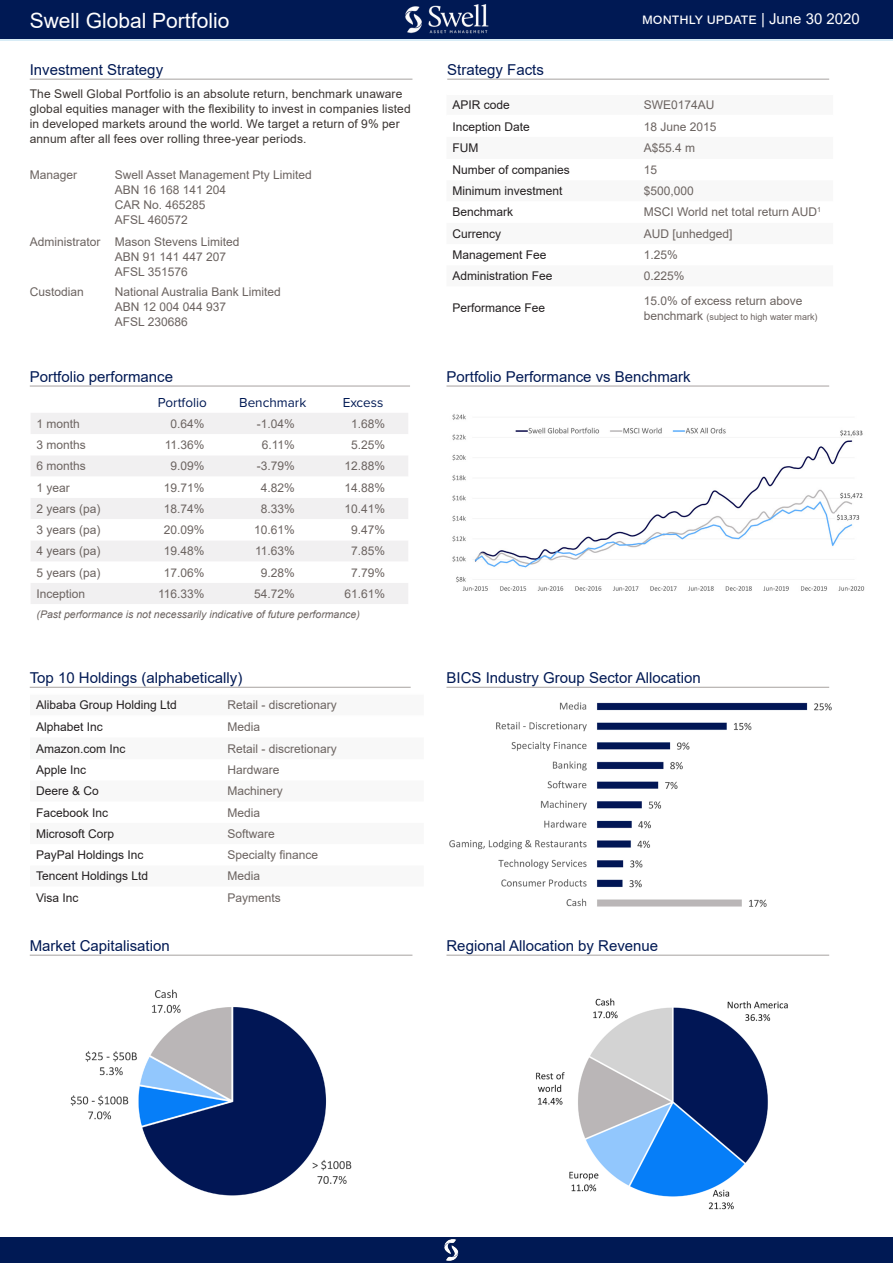
<style>
.page{position:relative;width:893px;height:1263px;background:#fff}
.page>*{position:absolute;margin:0;border:0;box-sizing:border-box;transform-origin:0 0}
.t1{font:21px "Arial";color:#fff}
.Blue_heading{font:15px "Arial";color:#001954}
.t2{font:15px "Arial";color:#fff}
.Table_heading_blue{font:13.5px "Proxima Nova";color:#001954}
.Top_10_list{font:12px/15px "Arial";color:#6b6360}
.Table_left{font:12px "Arial";color:#231f20}
.Text{font:12px/15px "Arial";letter-spacing:.01em;color:#3b3532}
.Table_numbers{font:12px "Arial";color:#6b6360}
.Table_left-2{font:12px "Arial";color:#6b6360}
.Table_note{font:italic 10.5px "Arial";color:#6b6360}
.Top_10_list-2{font:9px "Arial";color:#6b6360}
.s1{font-size:12px}
</style>
<div class="page">
<svg style="left:0;top:38px;width:893px;height:2px;background:#6c82a5"></svg>
<div style="left:0;top:0;width:893px;height:38px;background:#001954"></div>
<div style="left:0;top:1237px;width:893px;height:26px;background:#001954"></div>
<img style="left:444px;top:1239px;width:15px;height:22px">
<hr style="left:30px;top:79px;width:382px;height:1px;background:#a7a2a0">
<div style="left:31px;top:413px;width:377px;height:21px;background:#f1f0f1"></div>
<svg style="left:31px;top:456px;width:377px;height:148px;fill:#f1f0f1"></svg>
<hr style="left:30px;top:386px;width:380px;height:1px;background:#a7a2a0">
<hr style="left:447px;top:79px;width:382px;height:1px;background:#a7a2a0">
<hr style="left:30px;top:687px;width:381px;height:1px;background:#a7a2a0">
<hr style="left:446px;top:386px;width:383px;height:1px;background:#a7a2a0">
<hr style="left:446px;top:955px;width:383px;height:1px;background:#a7a2a0">
<hr style="left:446px;top:687px;width:383px;height:1px;background:#a7a2a0">
<hr style="left:30px;top:955px;width:382px;height:1px;background:#a7a2a0">
<img style="left:449px;top:702px;width:383px;height:205px">
<img style="left:70px;top:989px;width:282px;height:207px">
<img style="left:536px;top:998px;width:252px;height:212px">
<img style="left:405px;top:4px;width:84px;height:30px">
<img style="left:452px;top:414px;width:413px;height:177px">
<h1 class="t1" style="left:30px;top:6px;width:201px">Swell Global Portfolio</h1>
<p class="t2" style="left:642px;top:8px;width:219px">monthly update | June 30 2020</p>
<p class="Blue_heading" style="left:30px;top:59px;width:135px">Investment Strategy</p>
<p class="Text" style="left:30px;top:86px;width:382px">The Swell Global Portfolio is an absolute return, benchmark unaware global equities manager with the flexibility to invest in companies listed in developed markets around the world. We target a return of 9% per annum after all fees over rolling three-year periods.</p>
<p class="Blue_heading" style="left:447px;top:59px;width:98px">Strategy Facts</p>
<p class="Table_left" style="left:452px;top:97px;width:59px">APIR code</p>
<p class="Top_10_list" style="left:644px;top:98px;width:72px">SWE0174AU</p>
<p class="Table_left" style="left:452px;top:118px;width:79px">Inception Date</p>
<p class="Top_10_list" style="left:644px;top:119px;width:74px">18 June 2015</p>
<p class="Table_left" style="left:452px;top:140px;width:27px">FUM</p>
<p class="Top_10_list" style="left:644px;top:140px;width:53px">A$55.4 m</p>
<p class="Table_left" style="left:452px;top:161px;width:119px">Number of companies</p>
<p class="Top_10_list" style="left:644px;top:162px;width:15px">15</p>
<p class="Table_left" style="left:452px;top:183px;width:112px">Minimum investment</p>
<p class="Top_10_list" style="left:644px;top:183px;width:52px">$500,000</p>
<p class="Table_left" style="left:452px;top:204px;width:62px">Benchmark</p>
<p class="Top_10_list" style="left:644px;top:205px;width:179px">MSCI World net total return AUD<sup>1</sup></p>
<p class="Table_left" style="left:452px;top:225px;width:50px">Currency</p>
<p class="Top_10_list" style="left:644px;top:226px;width:90px">AUD [unhedged]</p>
<p class="Table_left" style="left:452px;top:246px;width:96px">Management Fee</p>
<p class="Top_10_list" style="left:644px;top:247px;width:36px">1.25%</p>
<p class="Table_left" style="left:452px;top:268px;width:102px">Administration Fee</p>
<p class="Top_10_list" style="left:644px;top:268px;width:42px">0.225%</p>
<p class="Table_left" style="left:452px;top:300px;width:94px">Performance Fee</p>
<p class="Table_left-2" style="left:30px;top:167px;width:49px">Manager</p>
<p class="Top_10_list" style="left:115px;top:167px;width:199px">Swell Asset Management Pty Limited<br>ABN 16 168 141 204<br>CAR No. 465285<br>AFSL 460572</p>
<p class="Table_left-2" style="left:30px;top:234px;width:72px">Administrator</p>
<p class="Top_10_list" style="left:115px;top:234px;width:126px">Mason Stevens Limited<br>ABN 91 141 447 207<br>AFSL 351576</p>
<p class="Table_left-2" style="left:30px;top:284px;width:56px">Custodian</p>
<p class="Top_10_list" style="left:115px;top:284px;width:168px">National Australia Bank Limited<br>ABN 12 004 044 937<br>AFSL 230686</p>
<p class="Top_10_list" style="left:644px;top:293px;width:160px">15.0% of excess return above</p>
<p class="Top_10_list-2" style="left:644px;top:310px;width:175px"><span class="s1">benchmark</span> (subject to high water mark)</p>
<p class="Blue_heading" style="left:30px;top:366px;width:145px">Portfolio performance</p>
<p class="Table_heading_blue" style="left:158px;top:394px;width:51px">Portfolio</p>
<p class="Table_heading_blue" style="left:239px;top:394px;width:69px">Benchmark</p>
<p class="Table_heading_blue" style="left:343px;top:394px;width:42px">Excess</p>
<p class="Table_left-2" style="left:37px;top:415px;width:45px">1 month</p>
<p class="Table_numbers" style="left:171px;top:415px;width:36px">0.64%</p>
<p class="Table_numbers" style="left:257px;top:415px;width:40px">-1.04%</p>
<p class="Table_numbers" style="left:351px;top:415px;width:36px">1.68%</p>
<p class="Table_left-2" style="left:37px;top:437px;width:51px">3 months</p>
<p class="Table_numbers" style="left:165px;top:437px;width:41px">11.36%</p>
<p class="Table_numbers" style="left:262px;top:437px;width:35px">6.11%</p>
<p class="Table_numbers" style="left:351px;top:437px;width:36px">5.25%</p>
<p class="Table_left-2" style="left:37px;top:458px;width:51px">6 months</p>
<p class="Table_numbers" style="left:171px;top:458px;width:36px">9.09%</p>
<p class="Table_numbers" style="left:257px;top:458px;width:40px">-3.79%</p>
<p class="Table_numbers" style="left:345px;top:458px;width:42px">12.88%</p>
<p class="Table_left-2" style="left:37px;top:479px;width:35px">1 year</p>
<p class="Table_numbers" style="left:164px;top:479px;width:42px">19.71%</p>
<p class="Table_numbers" style="left:261px;top:479px;width:36px">4.82%</p>
<p class="Table_numbers" style="left:345px;top:479px;width:42px">14.88%</p>
<p class="Table_left-2" style="left:37px;top:500px;width:66px">2 years (pa)</p>
<p class="Table_numbers" style="left:164px;top:500px;width:42px">18.74%</p>
<p class="Table_numbers" style="left:261px;top:500px;width:36px">8.33%</p>
<p class="Table_numbers" style="left:345px;top:500px;width:42px">10.41%</p>
<p class="Table_left-2" style="left:37px;top:522px;width:66px">3 years (pa)</p>
<p class="Table_numbers" style="left:164px;top:522px;width:42px">20.09%</p>
<p class="Table_numbers" style="left:254px;top:522px;width:42px">10.61%</p>
<p class="Table_numbers" style="left:351px;top:522px;width:36px">9.47%</p>
<p class="Table_left-2" style="left:37px;top:543px;width:66px">4 years (pa)</p>
<p class="Table_numbers" style="left:164px;top:543px;width:42px">19.48%</p>
<p class="Table_numbers" style="left:255px;top:543px;width:41px">11.63%</p>
<p class="Table_numbers" style="left:351px;top:543px;width:36px">7.85%</p>
<p class="Table_left-2" style="left:37px;top:564px;width:66px">5 years (pa)</p>
<p class="Table_numbers" style="left:164px;top:564px;width:42px">17.06%</p>
<p class="Table_numbers" style="left:261px;top:564px;width:36px">9.28%</p>
<p class="Table_numbers" style="left:351px;top:564px;width:36px">7.79%</p>
<p class="Table_left-2" style="left:37px;top:585px;width:50px">Inception</p>
<p class="Table_numbers" style="left:158px;top:585px;width:48px">116.33%</p>
<p class="Table_numbers" style="left:254px;top:585px;width:42px">54.72%</p>
<p class="Table_numbers" style="left:345px;top:585px;width:42px">61.61%</p>
<p class="Table_note" style="left:37px;top:607px;width:325px">(Past performance is not necessarily indicative of future performance)</p>
<p class="Blue_heading" style="left:30px;top:667px;width:214px">Top 10 Holdings (alphabetically)</p>
<p class="Table_left" style="left:36px;top:697px;width:142px">Alibaba Group Holding Ltd</p>
<p class="Top_10_list" style="left:227px;top:697px;width:111px">Retail - discretionary</p>
<p class="Table_left" style="left:36px;top:718px;width:68px">Alphabet Inc</p>
<p class="Top_10_list" style="left:227px;top:719px;width:34px">Media</p>
<p class="Table_left" style="left:36px;top:740px;width:91px">Amazon.com Inc</p>
<p class="Top_10_list" style="left:227px;top:741px;width:111px">Retail - discretionary</p>
<p class="Table_left" style="left:36px;top:762px;width:52px">Apple Inc</p>
<p class="Top_10_list" style="left:227px;top:762px;width:54px">Hardware</p>
<p class="Table_left" style="left:36px;top:783px;width:64px">Deere &amp; Co</p>
<p class="Top_10_list" style="left:227px;top:783px;width:57px">Machinery</p>
<p class="Table_left" style="left:36px;top:804px;width:74px">Facebook Inc</p>
<p class="Top_10_list" style="left:227px;top:805px;width:34px">Media</p>
<p class="Table_left" style="left:36px;top:825px;width:80px">Microsoft Corp</p>
<p class="Top_10_list" style="left:227px;top:826px;width:49px">Software</p>
<p class="Table_left" style="left:36px;top:847px;width:109px">PayPal Holdings Inc</p>
<p class="Top_10_list" style="left:227px;top:847px;width:92px">Specialty finance</p>
<p class="Table_left" style="left:36px;top:868px;width:114px">Tencent Holdings Ltd</p>
<p class="Top_10_list" style="left:227px;top:868px;width:34px">Media</p>
<p class="Table_left" style="left:36px;top:889px;width:44px">Visa Inc</p>
<p class="Top_10_list" style="left:227px;top:890px;width:55px">Payments</p>
<p class="Blue_heading" style="left:30px;top:935px;width:142px">Market Capitalisation</p>
<p class="Blue_heading" style="left:446px;top:366px;width:246px">Portfolio Performance vs Benchmark</p>
<p class="Blue_heading" style="left:446px;top:667px;width:256px">BICS Industry Group Sector Allocation</p>
<p class="Blue_heading" style="left:446px;top:935px;width:213px">Regional Allocation by Revenue</p>
</div>
